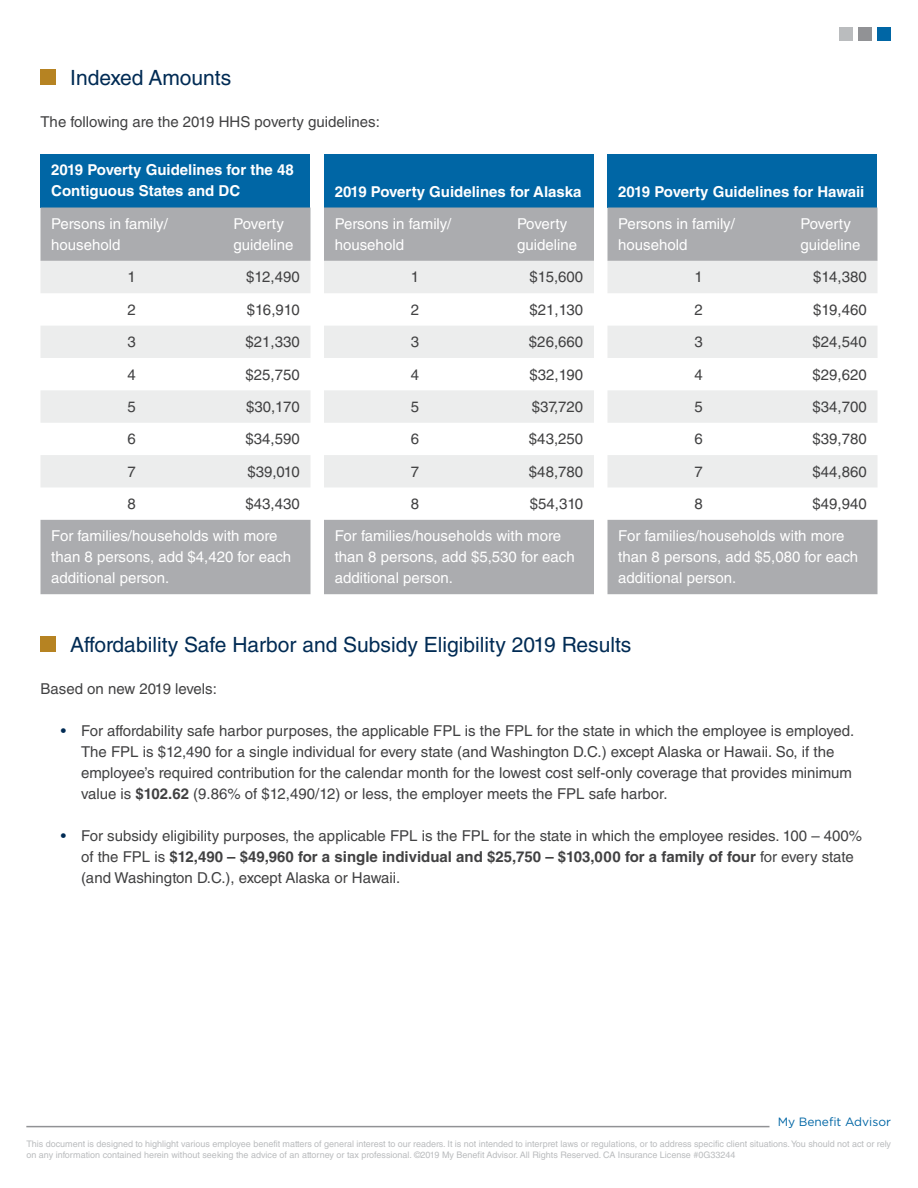
<style>
.page{position:relative;width:918px;height:1188px;background:#fff}
.page>*{position:absolute;margin:0;border:0;box-sizing:border-box;transform-origin:0 0}
.t1{font:21px "Helvetica LT Std";color:#002b54}
.t2{font:15px/21px "Helvetica LT Std";color:#414142}
.t3{font:15px/21px "Helvetica LT Std";color:#fff}
.t4{font:700 15px/21px "Helvetica LT Std";color:#fff}
.t5{font:12px "Gotham";color:#0066a5}
.t6{font:9px/10.8px "Helvetica LT Std";color:#babcbe}
.s1{color:#002b54}
.s2{font-weight:700}
</style>
<div class="page">
<div style="left:878px;top:27px;width:13px;height:13px;background:#0066a5"></div>
<div style="left:858px;top:27px;width:14px;height:13px;background:#919295"></div>
<div style="left:839px;top:27px;width:14px;height:13px;background:#babcbe"></div>
<hr style="left:26px;top:1126px;width:744px;height:1px;background:#919295">
<div style="left:40px;top:69px;width:16px;height:16px;background:#b68322"></div>
<div style="left:40px;top:636px;width:16px;height:15px;background:#b68322"></div>
<div style="left:40px;top:154px;width:270px;height:54px;background:#0066a5"></div>
<svg style="left:40px;top:208px;width:270px;height:386px;fill:#abacaf"></svg>
<svg style="left:40px;top:261px;width:270px;height:226px;fill:#eceded"></svg>
<div style="left:324px;top:154px;width:270px;height:54px;background:#0066a5"></div>
<svg style="left:324px;top:208px;width:270px;height:386px;fill:#abacaf"></svg>
<svg style="left:324px;top:261px;width:270px;height:226px;fill:#eceded"></svg>
<div style="left:608px;top:154px;width:270px;height:54px;background:#0066a5"></div>
<svg style="left:608px;top:208px;width:270px;height:386px;fill:#abacaf"></svg>
<svg style="left:608px;top:261px;width:270px;height:226px;fill:#eceded"></svg>
<p class="t1" style="left:70px;top:65px;width:163px">Indexed Amounts</p>
<p class="t2" style="left:40px;top:111px;width:341px">The following are the 2019 HHS poverty guidelines:</p>
<p class="t4" style="left:51px;top:159px;width:244px">2019 Poverty Guidelines for the 48<br>Contiguous States and DC</p>
<p class="t3" style="left:51px;top:213px;width:118px">Persons in family/ household</p>
<p class="t3" style="left:234px;top:213px;width:62px">Poverty guideline</p>
<p class="t2" style="left:127px;top:267px;width:10px">1</p>
<p class="t2" style="left:246px;top:267px;width:55px">$12,490</p>
<p class="t2" style="left:127px;top:299px;width:10px">2</p>
<p class="t2" style="left:247px;top:299px;width:54px">$16,910</p>
<p class="t2" style="left:127px;top:331px;width:10px">3</p>
<p class="t2" style="left:245px;top:331px;width:56px">$21,330</p>
<p class="t2" style="left:127px;top:364px;width:10px">4</p>
<p class="t2" style="left:245px;top:364px;width:56px">$25,750</p>
<p class="t2" style="left:127px;top:396px;width:10px">5</p>
<p class="t2" style="left:246px;top:396px;width:55px">$30,170</p>
<p class="t2" style="left:127px;top:429px;width:10px">6</p>
<p class="t2" style="left:245px;top:429px;width:56px">$34,590</p>
<p class="t2" style="left:127px;top:461px;width:10px">7</p>
<p class="t2" style="left:247px;top:461px;width:54px">$39,010</p>
<p class="t2" style="left:127px;top:493px;width:10px">8</p>
<p class="t2" style="left:245px;top:493px;width:56px">$43,430</p>
<p class="t3" style="left:51px;top:526px;width:242px">For families/households with more than 8 persons, add $4,420 for each additional person.</p>
<p class="t4" style="left:335px;top:181px;width:248px">2019 Poverty Guidelines for Alaska</p>
<p class="t3" style="left:335px;top:213px;width:118px">Persons in family/ household</p>
<p class="t3" style="left:517px;top:213px;width:62px">Poverty guideline</p>
<p class="t2" style="left:411px;top:267px;width:10px">1</p>
<p class="t2" style="left:530px;top:267px;width:55px">$15,600</p>
<p class="t2" style="left:411px;top:299px;width:10px">2</p>
<p class="t2" style="left:530px;top:299px;width:55px">$21,130</p>
<p class="t2" style="left:411px;top:331px;width:10px">3</p>
<p class="t2" style="left:529px;top:331px;width:56px">$26,660</p>
<p class="t2" style="left:411px;top:364px;width:10px">4</p>
<p class="t2" style="left:530px;top:364px;width:55px">$32,190</p>
<p class="t2" style="left:411px;top:396px;width:10px">5</p>
<p class="t2" style="left:532px;top:396px;width:53px">$37,720</p>
<p class="t2" style="left:411px;top:429px;width:10px">6</p>
<p class="t2" style="left:529px;top:429px;width:56px">$43,250</p>
<p class="t2" style="left:411px;top:461px;width:10px">7</p>
<p class="t2" style="left:529px;top:461px;width:56px">$48,780</p>
<p class="t2" style="left:411px;top:493px;width:10px">8</p>
<p class="t2" style="left:530px;top:493px;width:55px">$54,310</p>
<p class="t3" style="left:335px;top:526px;width:242px">For families/households with more than 8 persons, add $5,530 for each additional person.</p>
<p class="t4" style="left:618px;top:181px;width:248px">2019 Poverty Guidelines for Hawaii</p>
<p class="t3" style="left:618px;top:213px;width:118px">Persons in family/ household</p>
<p class="t3" style="left:801px;top:213px;width:62px">Poverty guideline</p>
<p class="t2" style="left:694px;top:267px;width:10px">1</p>
<p class="t2" style="left:813px;top:267px;width:55px">$14,380</p>
<p class="t2" style="left:694px;top:299px;width:10px">2</p>
<p class="t2" style="left:813px;top:299px;width:55px">$19,460</p>
<p class="t2" style="left:694px;top:331px;width:10px">3</p>
<p class="t2" style="left:812px;top:331px;width:56px">$24,540</p>
<p class="t2" style="left:694px;top:364px;width:10px">4</p>
<p class="t2" style="left:812px;top:364px;width:56px">$29,620</p>
<p class="t2" style="left:694px;top:396px;width:10px">5</p>
<p class="t2" style="left:812px;top:396px;width:56px">$34,700</p>
<p class="t2" style="left:694px;top:429px;width:10px">6</p>
<p class="t2" style="left:812px;top:429px;width:56px">$39,780</p>
<p class="t2" style="left:694px;top:461px;width:10px">7</p>
<p class="t2" style="left:812px;top:461px;width:56px">$44,860</p>
<p class="t2" style="left:694px;top:493px;width:10px">8</p>
<p class="t2" style="left:812px;top:493px;width:56px">$49,940</p>
<p class="t3" style="left:618px;top:526px;width:242px">For families/households with more than 8 persons, add $5,080 for each additional person.</p>
<p class="t1" style="left:70px;top:632px;width:563px">Affordability Safe Harbor and Subsidy Eligibility 2019 Results</p>
<p class="t2" style="left:40px;top:678px;width:178px">Based on new 2019 levels:</p>
<p class="t2" style="left:81px;top:720px;width:775px;text-indent:-20px"><span class="s1">•</span> For affordability safe harbor purposes, the applicable FPL is the FPL for the state in which the employee is employed.<br>The FPL is $12,490 for a single individual for every state (and Washington D.C.) except Alaska or Hawaii. So, if the employee’s required contribution for the calendar month for the lowest cost self-only coverage that provides minimum value is <span class="s2">$102.62</span> (9.86% of $12,490/12) or less, the employer meets the FPL safe harbor.</p>
<p class="t2" style="left:81px;top:825px;width:783px;text-indent:-20px"><span class="s1">•</span> For subsidy eligibility purposes, the applicable FPL is the FPL for the state in which the employee resides. 100 – 400% of the FPL is <span class="s2">$12,490 – $49,960 for a single individual and $25,750 – $103,000 for a family of four</span> for every state (and Washington D.C.), except Alaska or Hawaii.</p>
<p class="t5" style="left:778px;top:1114px;width:115px">My Benefit Advisor</p>
<p class="t6" style="left:26px;top:1139px;width:866px">This document is designed to highlight various employee benefit matters of general interest to our readers. It is not intended to interpret laws or regulations, or to address specific client situations. You should not act or rely on any information contained herein without seeking the advice of an attorney or tax professional. ©2019 My Benefit Advisor. All Rights Reserved. CA Insurance License #0G33244</p>
</div>
